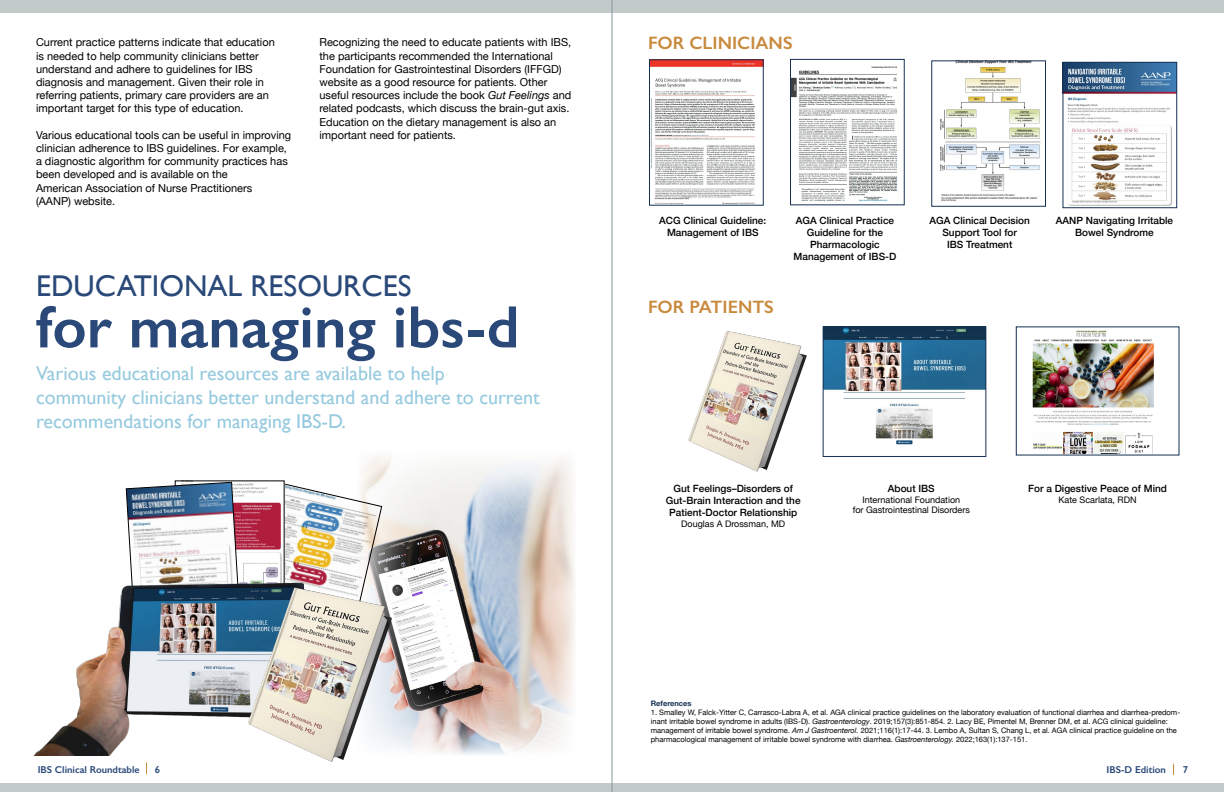
<style>
.page{position:relative;width:1224px;height:792px;background:#fff}
.page>*{position:absolute;margin:0;border:0;box-sizing:border-box;transform-origin:0 0}
.t1{font:600 60px "Gill Sans";color:#2a4979}
.t2{font:30px "Gill Sans";color:#2a4979}
.t3{font:20px/24px "Gill Sans";color:#96cade}
.t4{font:600 18px "Gill Sans";color:#c88a3d}
.t5{font:11px/13.2px "Helvetica Neue";color:#000}
.t6{font:500 10px/12px "Helvetica Neue";color:#000;text-align:center}
.t7{font:600 10px "Gill Sans";color:#2a4979}
.t8{font:9px/10.8px "Helvetica Neue";color:#000;text-align:center}
.t9{font:7.5px/9px "Helvetica Neue";color:#000}
.t10{font:700 7.5px "Helvetica Neue";color:#153053}
.s1{font-style:italic}
</style>
<div class="page">
<div style="left:0;top:0;width:1224px;height:13px;background:#c2cbca"></div>
<div style="left:0;top:783px;width:1224px;height:9px;background:#c2cbca"></div>
<hr style="left:612px;top:0;width:1px;height:792px;background:#849895">
<img style="left:126px;top:482px;width:230px;height:102px">
<img style="left:34px;top:574px;width:269px;height:181px">
<img style="left:356px;top:455px;width:219px;height:300px">
<img style="left:243px;top:584px;width:154px;height:178px">
<img style="left:1065px;top:64px;width:110px;height:142px">
<div style="left:1063px;top:62px;width:114px;height:146px;border:1px solid #153053"></div>
<img style="left:688px;top:331px;width:119px;height:141px">
<img style="left:651px;top:62px;width:111px;height:141px">
<div style="left:649px;top:60px;width:115px;height:145px;border:1px solid #153053"></div>
<img style="left:792px;top:66px;width:105px;height:136px">
<div style="left:790px;top:59px;width:114px;height:146px;border:1px solid #153053"></div>
<img style="left:940px;top:63px;width:101px;height:138px">
<div style="left:932px;top:61px;width:114px;height:146px;border:1px solid #153053"></div>
<img style="left:825px;top:329px;width:159px;height:116px">
<div style="left:823px;top:327px;width:163px;height:130px;border:1px solid #153053"></div>
<img style="left:1032px;top:330px;width:122px;height:123px">
<p class="t5" style="left:36px;top:37px;width:240px">Current practice patterns indicate that education is needed to help community clinicians better understand and adhere to guidelines for IBS diagnosis and management. Given their role in referring patients, primary care providers are an important target for this type of education.</p>
<p class="t5" style="left:36px;top:129px;width:257px">Various educational tools can be useful in improving clinician adherence to IBS guidelines. For example, a diagnostic algorithm for community practices has been developed and is available on the<br>American Association of Nurse Practitioners<br>(AANP) website.</p>
<p class="t5" style="left:320px;top:37px;width:253px">Recognizing the need to educate patients with IBS, the participants recommended the International Foundation for Gastrointestinal Disorders (IFFGD) website as a good resource for patients. Other useful resources include the book <span class="s1">Gut Feelings</span> and related podcasts, which discuss the brain-gut axis.<br>Education on the dietary management is also an important need for patients.</p>
<h2 class="t2" style="left:36px;top:268px;width:377px">EDUCATIONAL RESOURCES</h2>
<h1 class="t1" style="left:36px;top:291px;width:485px">for managing ibs-d</h1>
<h3 class="t3" style="left:36px;top:361px;width:505px">Various educational resources are available to help community clinicians better understand and adhere to current recommendations for managing IBS-D.</h3>
<h3 class="t4" style="left:648px;top:32px;width:146px">FOR CLINICIANS</h3>
<p class="t6" style="left:659px;top:214px;width:109px">ACG Clinical Guideline:<br>Management of IBS</p>
<p class="t6" style="left:794px;top:214px;width:104px">AGA Clinical Practice<br>Guideline for the<br>Pharmacologic<br>Management of IBS-D</p>
<p class="t6" style="left:930px;top:214px;width:102px">AGA Clinical Decision<br>Support Tool for<br>IBS Treatment</p>
<p class="t6" style="left:1056px;top:214px;width:119px">AANP Navigating Irritable<br>Bowel Syndrome</p>
<h3 class="t4" style="left:648px;top:296px;width:127px">FOR PATIENTS</h3>
<p class="t6" style="left:666px;top:481px;width:136px">Gut Feelings–Disorders of<br>Gut-Brain Interaction and the<br>Patient-Doctor Relationship</p>
<p class="t8" style="left:681px;top:519px;width:105px">Douglas A Drossman, MD</p>
<p class="t6" style="left:888px;top:481px;width:48px">About IBS</p>
<p class="t8" style="left:853px;top:495px;width:119px">International Foundation<br>for Gastrointestinal Disorders</p>
<p class="t6" style="left:1028px;top:481px;width:140px">For a Digestive Peace of Mind</p>
<p class="t8" style="left:1059px;top:495px;width:80px">Kate Scarlata, RDN</p>
<p class="t10" style="left:651px;top:697px;width:42px">References</p>
<p class="t9" style="left:651px;top:708px;width:531px">1. Smalley W, Falck-Yitter C, Carrasco-Labra A, et al. AGA clinical practice guidelines on the laboratory evaluation of functional diarrhea and diarrhea-predom&shy;inant irritable bowel syndrome in adults (IBS-D). <span class="s1">Gastroenterology</span>. 2019;157(3):851-854. 2. Lacy BE, Pimentel M, Brenner DM, et al. ACG clinical guideline: management of irritable bowel syndrome. <span class="s1">Am J Gastroenterol.</span> 2021;116(1):17-44. 3. Lembo A, Sultan S, Chang L, et al. AGA clinical practice guideline on the pharmacological management of irritable bowel syndrome with diarrhea. <span class="s1">Gastroenterology.</span> 2022;163(1):137-151.</p>
<p class="t7" style="left:38px;top:764px;width:103px">IBS Clinical Roundtable</p>
<p class="t7" style="left:155px;top:763px;width:7px">6</p>
<p class="t7" style="left:1107px;top:764px;width:61px">IBS-D Edition</p>
<p class="t7" style="left:1183px;top:763px;width:7px">7</p>
</div>
